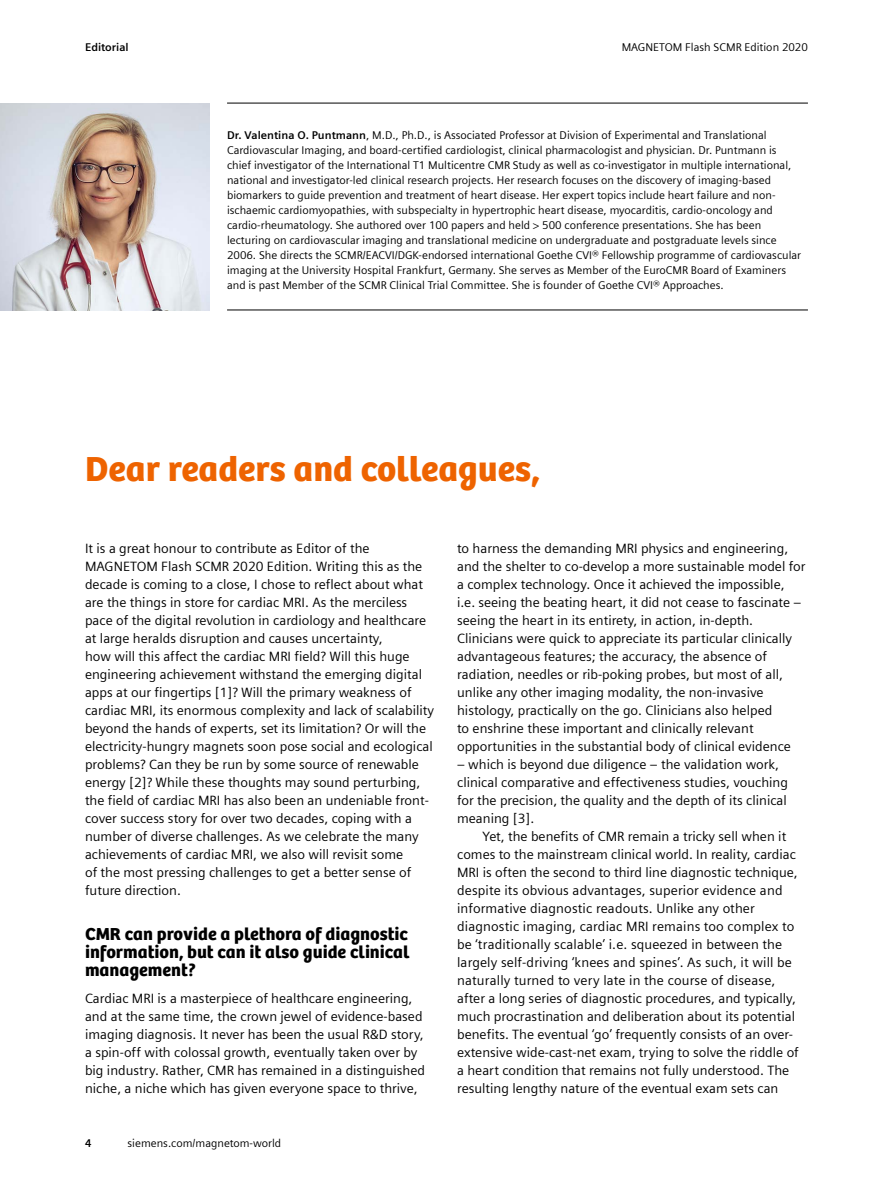
<style>
.page{position:relative;width:893px;height:1191px;background:#fff}
.page>*{position:absolute;margin:0;border:0;box-sizing:border-box;transform-origin:0 0}
.t1{font:36px "SH Bree Headline Regular";color:#ee6300}
.t2{font:18px/18px "SH Bree Headline Regular";color:#000;text-align:justify}
.t3{font:13.5px/18px "Siemens Sans";color:#000}
.t4{font:11.25px/15px "Siemens Sans";color:#000}
.t5{font:700 11.25px "Siemens Sans";color:#000}
.s1{font-weight:700}
</style>
<div class="page">
<img style="left:0;top:103px;width:209px;height:207px">
<hr style="left:227px;top:103px;width:581px;height:1px;background:#000">
<hr style="left:227px;top:310px;width:581px;height:1px;background:#000">
<p class="t5" style="left:85px;top:39px;width:45px">Editorial</p>
<p class="t4" style="left:622px;top:39px;width:188px">MAGNETOM Flash SCMR Edition 2020</p>
<p class="t4" style="left:227px;top:127px;width:576px"><span class="s1">Dr. Valentina O. Puntmann</span>, M.D., Ph.D., is Associated Professor at Division of Experimental and Translational Cardiovascular Imaging, and board-certified cardiologist, clinical pharmacologist and physician. Dr. Puntmann is chief investigator of the International T1 Multicentre CMR Study as well as co-investigator in multiple international, national and investigator-led clinical research projects. Her research focuses on the discovery of imaging-based biomarkers to guide prevention and treatment of heart disease. Her expert topics include heart failure and non&shy;ischaemic cardiomyopathies, with subspecialty in hypertrophic heart disease, myocarditis, cardio-oncology and cardio-rheumatology. She authored over 100 papers and held &gt; 500 conference presentations. She has been lecturing on cardiovascular imaging and translational medicine on undergraduate and postgraduate levels since 2006. She directs the SCMR/EACVI/DGK-endorsed international Goethe CVI® Fellowship programme of cardiovascular imaging at the University Hospital Frankfurt, Germany. She serves as Member of the EuroCMR Board of Examiners and is past Member of the SCMR Clinical Trial Committee. She is founder of Goethe CVI® Approaches.</p>
<h1 class="t1" style="left:85px;top:441px;width:456px">Dear readers and colleagues,</h1>
<p class="t3" style="left:85px;top:538px;width:351px">It is a great honour to contribute as Editor of the MAGNETOM Flash SCMR 2020 Edition. Writing this as the decade is coming to a close, I chose to reflect about what are the things in store for cardiac MRI. As the merciless pace of the digital revolution in cardiology and healthcare at large heralds disruption and causes uncertainty,<br>how will this affect the cardiac MRI field? Will this huge engineering achievement withstand the emerging digital apps at our fingertips [1]? Will the primary weakness of cardiac MRI, its enormous complexity and lack of scalability beyond the hands of experts, set its limitation? Or will the electricity-hungry magnets soon pose social and ecological problems? Can they be run by some source of renewable energy [2]? While these thoughts may sound perturbing, the field of cardiac MRI has also been an undeniable front&shy;cover success story for over two decades, coping with a number of diverse challenges. As we celebrate the many achievements of cardiac MRI, we also will revisit some<br>of the most pressing challenges to get a better sense of future direction.</p>
<h2 class="t2" style="left:85px;top:924px;width:326px">CMR can provide a plethora of diagnostic information, but can it also guide clinical management?</h2>
<p class="t3" style="left:85px;top:988px;width:342px">Cardiac MRI is a masterpiece of healthcare engineering, and at the same time, the crown jewel of evidence-based imaging diagnosis. It never has been the usual R&amp;D story, a spin-off with colossal growth, eventually taken over by big industry. Rather, CMR has remained in a distinguished niche, a niche which has given everyone space to thrive,</p>
<p class="t5" style="left:85px;top:1135px;width:8px">4</p>
<p class="t4" style="left:128px;top:1135px;width:155px">siemens.com/magnetom-world</p>
<p class="t3" style="left:457px;top:538px;width:350px">to harness the demanding MRI physics and engineering, and the shelter to co-develop a more sustainable model for a complex technology. Once it achieved the impossible, i.e. seeing the beating heart, it did not cease to fascinate – seeing the heart in its entirety, in action, in-depth.<br>Clinicians were quick to appreciate its particular clinically advantageous features; the accuracy, the absence of radiation, needles or rib-poking probes, but most of all, unlike any other imaging modality, the non-invasive histology, practically on the go. Clinicians also helped<br>to enshrine these important and clinically relevant opportunities in the substantial body of clinical evidence</p>
<p class="t3" style="left:457px;top:754px;width:332px">– which is beyond due diligence – the validation work, clinical comparative and effectiveness studies, vouching for the precision, the quality and the depth of its clinical meaning [3].</p>
<p class="t3" style="left:457px;top:826px;width:343px;text-indent:26px">Yet, the benefits of CMR remain a tricky sell when it comes to the mainstream clinical world. In reality, cardiac MRI is often the second to third line diagnostic technique, despite its obvious advantages, superior evidence and informative diagnostic readouts. Unlike any other diagnostic imaging, cardiac MRI remains too complex to be ‘traditionally scalable’ i.e. squeezed in between the largely self-driving ‘knees and spines’. As such, it will be naturally turned to very late in the course of disease, after a long series of diagnostic procedures, and typically, much procrastination and deliberation about its potential benefits. The eventual ‘go’ frequently consists of an over&shy;extensive wide-cast-net exam, trying to solve the riddle of a heart condition that remains not fully understood. The resulting lengthy nature of the eventual exam sets can</p>
</div>
